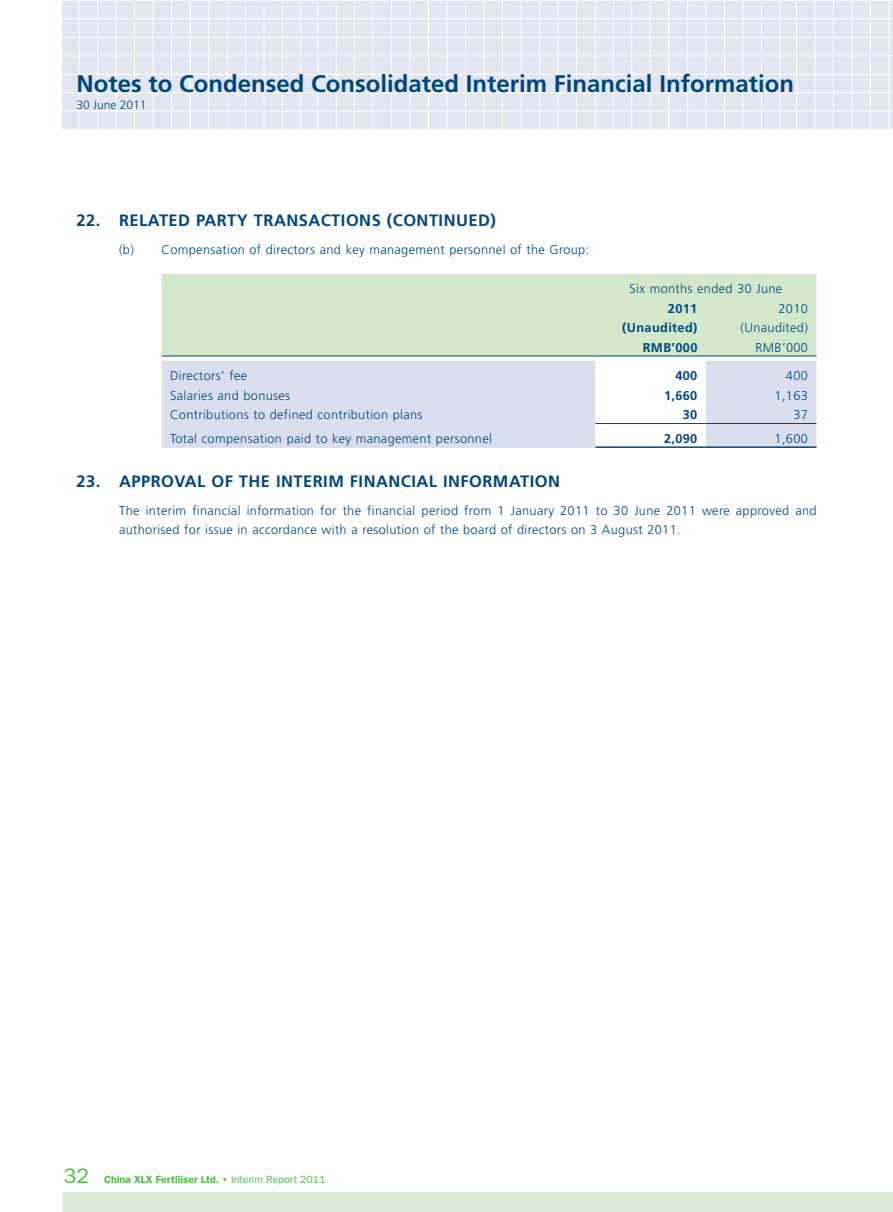
<style>
.page{position:relative;width:893px;height:1212px;background:#fff}
.page>*{position:absolute;margin:0;border:0;box-sizing:border-box;transform-origin:0 0}
.t1{font:700 24px "Frutiger LT Std";color:#00467e}
.t2{font:700 16.5px "Frutiger LT Std";letter-spacing:.03em;color:#00467e}
.t3{font:300 12.75px/19.5px "Frutiger LT Std";letter-spacing:.03em;color:#00467e}
.t4{font:700 12.75px "Frutiger LT Std";letter-spacing:.03em;color:#00467e}
.t5{font:300 12px "Frutiger LT Std";color:#00467e}
.t6{font:600 10.5px "ITC Franklin Gothic Std";color:#51b948}
.s1{font-weight:400;font-size:21px}
.s2{font-family:"Franklin Gothic";font-weight:400}
.s3{font-weight:400}
</style>
<div class="page">
<div style="left:62px;top:0;width:831px;height:128px;background:#e2e6f0"></div>
<hr style="left:62px;top:0;width:831px;height:1px;background:#fff">
<hr style="left:62px;top:19px;width:831px;height:1px;background:#fff">
<hr style="left:62px;top:37px;width:831px;height:1px;background:#fff">
<hr style="left:62px;top:56px;width:831px;height:1px;background:#fff">
<hr style="left:62px;top:74px;width:831px;height:1px;background:#fff">
<hr style="left:62px;top:92px;width:831px;height:1px;background:#fff">
<hr style="left:62px;top:111px;width:831px;height:1px;background:#fff">
<hr style="left:171px;top:0;width:1px;height:128px;background:#fff">
<hr style="left:153px;top:0;width:1px;height:128px;background:#fff">
<hr style="left:134px;top:0;width:1px;height:128px;background:#fff">
<hr style="left:116px;top:0;width:1px;height:128px;background:#fff">
<hr style="left:97px;top:0;width:1px;height:128px;background:#fff">
<hr style="left:79px;top:0;width:1px;height:128px;background:#fff">
<hr style="left:301px;top:0;width:1px;height:128px;background:#fff">
<hr style="left:282px;top:0;width:1px;height:128px;background:#fff">
<hr style="left:264px;top:0;width:1px;height:128px;background:#fff">
<hr style="left:245px;top:0;width:1px;height:128px;background:#fff">
<hr style="left:227px;top:0;width:1px;height:128px;background:#fff">
<hr style="left:208px;top:0;width:1px;height:128px;background:#fff">
<hr style="left:190px;top:0;width:1px;height:128px;background:#fff">
<hr style="left:410px;top:0;width:1px;height:128px;background:#fff">
<hr style="left:391px;top:0;width:1px;height:128px;background:#fff">
<hr style="left:373px;top:0;width:1px;height:128px;background:#fff">
<hr style="left:354px;top:0;width:1px;height:128px;background:#fff">
<hr style="left:336px;top:0;width:1px;height:128px;background:#fff">
<hr style="left:317px;top:0;width:1px;height:128px;background:#fff">
<hr style="left:539px;top:0;width:1px;height:128px;background:#fff">
<hr style="left:521px;top:0;width:1px;height:128px;background:#fff">
<hr style="left:502px;top:0;width:1px;height:128px;background:#fff">
<hr style="left:484px;top:0;width:1px;height:128px;background:#fff">
<hr style="left:465px;top:0;width:1px;height:128px;background:#fff">
<hr style="left:447px;top:0;width:1px;height:128px;background:#fff">
<hr style="left:428px;top:0;width:1px;height:128px;background:#fff">
<hr style="left:650px;top:0;width:1px;height:128px;background:#fff">
<hr style="left:631px;top:0;width:1px;height:128px;background:#fff">
<hr style="left:613px;top:0;width:1px;height:128px;background:#fff">
<hr style="left:594px;top:0;width:1px;height:128px;background:#fff">
<hr style="left:576px;top:0;width:1px;height:128px;background:#fff">
<hr style="left:558px;top:0;width:1px;height:128px;background:#fff">
<hr style="left:780px;top:0;width:1px;height:128px;background:#fff">
<hr style="left:761px;top:0;width:1px;height:128px;background:#fff">
<hr style="left:742px;top:0;width:1px;height:128px;background:#fff">
<hr style="left:724px;top:0;width:1px;height:128px;background:#fff">
<hr style="left:705px;top:0;width:1px;height:128px;background:#fff">
<hr style="left:687px;top:0;width:1px;height:128px;background:#fff">
<hr style="left:669px;top:0;width:1px;height:128px;background:#fff">
<hr style="left:888px;top:0;width:1px;height:128px;background:#fff">
<hr style="left:870px;top:0;width:1px;height:128px;background:#fff">
<hr style="left:851px;top:0;width:1px;height:128px;background:#fff">
<hr style="left:833px;top:0;width:1px;height:128px;background:#fff">
<hr style="left:815px;top:0;width:1px;height:128px;background:#fff">
<hr style="left:796px;top:0;width:1px;height:128px;background:#fff">
<div style="left:64px;top:1193px;width:829px;height:19px;background:#dbecd4"></div>
<div style="left:162px;top:274px;width:654px;height:82px;background:#d3e8ca"></div>
<svg style="left:162px;top:361px;width:654px;height:87px;fill:#d9dfec"></svg>
<hr style="left:162px;top:356px;width:433px;height:1px;background:#00467e">
<hr style="left:595px;top:356px;width:111px;height:1px;background:#00467e">
<hr style="left:706px;top:356px;width:110px;height:1px;background:#00467e">
<hr style="left:595px;top:423px;width:111px;height:1px;background:#00467e">
<hr style="left:706px;top:423px;width:110px;height:1px;background:#00467e">
<hr style="left:595px;top:446px;width:111px;height:2px;background:#00467e">
<hr style="left:706px;top:446px;width:110px;height:2px;background:#00467e">
<h1 class="t1" style="left:77px;top:70px;width:719px">Notes to Condensed Consolidated Interim Financial Information</h1>
<p class="t5" style="left:77px;top:98px;width:72px">30 June 2011</p>
<p class="t2" style="left:77px;top:211px;width:328px">22. RELATED PARTY TRANSACTIONS (continued</p>
<p class="t2" style="left:490px;top:211px;width:7px">)</p>
<p class="t3" style="left:119px;top:240px;width:472px">(b) Compensation of directors and key management personnel of the Group:</p>
<p class="t3" style="left:629px;top:279px;width:154px">Six months ended 30 June</p>
<p class="t4" style="left:668px;top:301px;width:31px">2011</p>
<p class="t3" style="left:778px;top:299px;width:31px">2010</p>
<p class="t4" style="left:622px;top:320px;width:77px">(Unaudited)</p>
<p class="t3" style="left:741px;top:318px;width:69px">(Unaudited)</p>
<p class="t4" style="left:643px;top:340px;width:56px">RMB’000</p>
<p class="t3" style="left:755px;top:338px;width:54px">RMB’000</p>
<p class="t3" style="left:170px;top:366px;width:79px">Directors’ fee</p>
<p class="t4" style="left:675px;top:368px;width:23px">400</p>
<p class="t3" style="left:786px;top:366px;width:23px">400</p>
<p class="t3" style="left:170px;top:386px;width:122px">Salaries and bonuses</p>
<p class="t4" style="left:664px;top:388px;width:35px">1,660</p>
<p class="t3" style="left:775px;top:386px;width:35px">1,163</p>
<p class="t3" style="left:170px;top:405px;width:254px">Contributions to defined contribution plans</p>
<p class="t4" style="left:683px;top:407px;width:16px">30</p>
<p class="t3" style="left:793px;top:405px;width:16px">37</p>
<p class="t3" style="left:170px;top:429px;width:323px">Total compensation paid to key management personnel</p>
<p class="t4" style="left:664px;top:431px;width:35px">2,090</p>
<p class="t3" style="left:775px;top:429px;width:35px">1,600</p>
<p class="t2" style="left:77px;top:471px;width:485px">23. APPROVAL OF THE INTERIM FINANCIAL INFORMATION</p>
<p class="t3" style="left:119px;top:501px;width:699px">The interim financial information for the financial period from 1 January 2011 to 30 June 2011 were approved and authorised for issue in accordance with a resolution of the board of directors on 3 August 2011.</p>
<p class="t6" style="left:64px;top:1173px;width:263px"><span class="s1">32</span> China XLX Fertiliser Ltd. <span class="s2">•</span> <span class="s3">Interim Report 2011</span></p>
</div>
